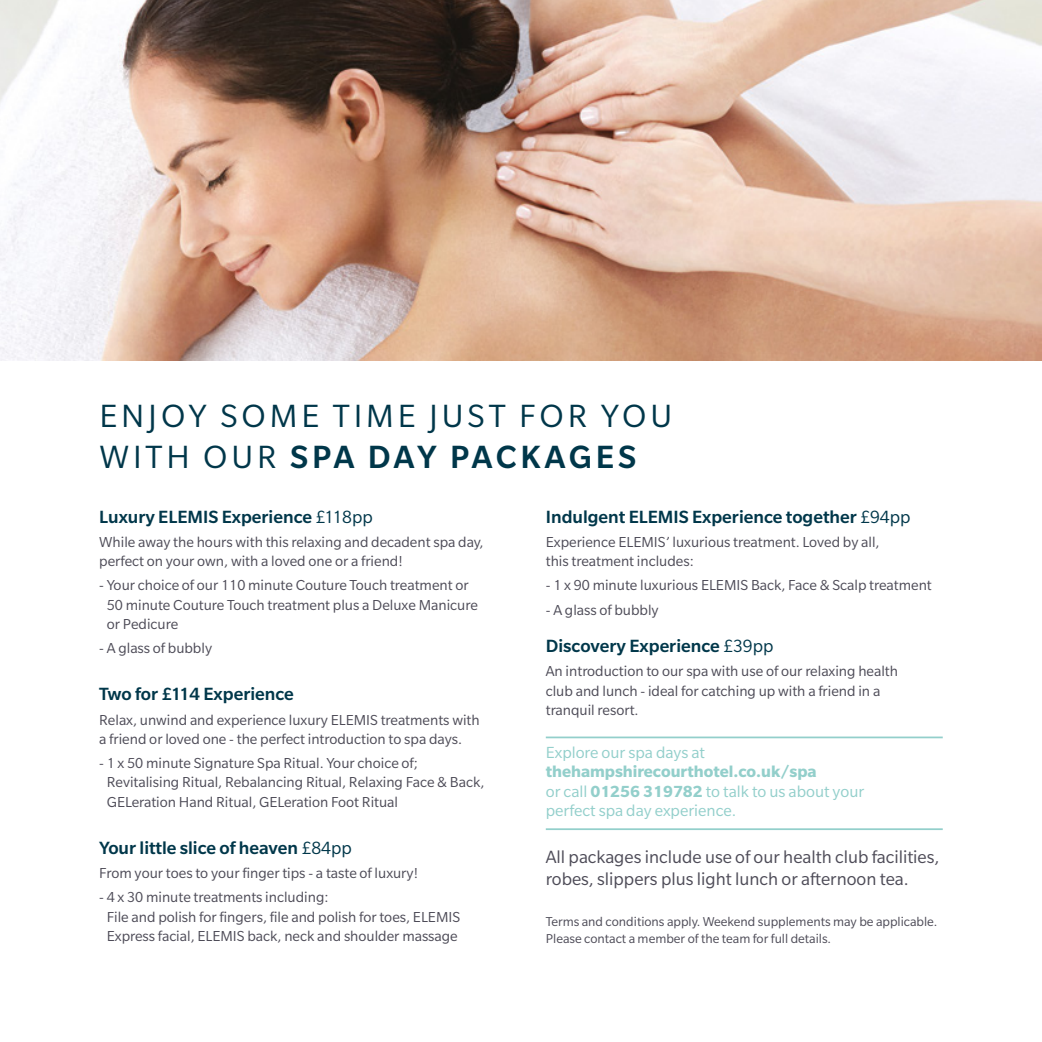
<style>
.page{position:relative;width:1042px;height:1042px;background:#fff}
.page>*{position:absolute;margin:0;border:0;box-sizing:border-box;transform-origin:0 0}
.t1{font:35px/40.2px "Slate Pro";letter-spacing:.11em;color:#00374a}
.t2{font:500 19.25px "Slate Pro";color:#00374a}
.t3{font:19.25px/22.8px "Slate Pro";color:#4d4b57}
.t4{font:17.5px/19.2px "Slate Pro";color:#93cfcb}
.t5{font:15.75px/19.2px "Slate Pro";color:#4d4b57}
.t6{font:14px/16.8px "Slate Pro";color:#4d4b57}
.s1{font-weight:500}
.s2{font-weight:400}
.s3{font-weight:700}
</style>
<div class="page">
<img style="left:0;top:0;width:1042px;height:360px">
<hr style="left:546px;top:736px;width:397px;height:2px;background:#93cfcb">
<hr style="left:546px;top:828px;width:397px;height:2px;background:#93cfcb">
<h1 class="t1" style="left:99px;top:396px;width:574px">ENJOY SOME TIME JUST FOR YOU<br>WITH OUR <span class="s1">SPA DAY PACKAGES</span></h1>
<p class="t2" style="left:99px;top:506px;width:275px">Luxury ELEMIS Experience <span class="s2">£118pp</span></p>
<p class="t5" style="left:99px;top:532px;width:386px">While away the hours with this relaxing and decadent spa day, perfect on your own, with a loved one or a friend!</p>
<p class="t5" style="left:107px;top:576px;width:372px;text-indent:-8px">- Your choice of our 110 minute Couture Touch treatment or<br>50 minute Couture Touch treatment plus a Deluxe Manicure or Pedicure</p>
<p class="t5" style="left:99px;top:638px;width:114px">- A glass of bubbly</p>
<p class="t2" style="left:99px;top:684px;width:196px">Two for £114 Experience</p>
<p class="t5" style="left:99px;top:710px;width:382px">Relax, unwind and experience luxury ELEMIS treatments with a friend or loved one - the perfect introduction to spa days.</p>
<p class="t5" style="left:107px;top:753px;width:379px;text-indent:-8px">- 1 x 50 minute Signature Spa Ritual. Your choice of;<br>Revitalising Ritual, Rebalancing Ritual, Relaxing Face &amp; Back,<br>GELeration Hand Ritual, GELeration Foot Ritual</p>
<p class="t2" style="left:99px;top:837px;width:254px">Your little slice of heaven <span class="s2">£84pp</span></p>
<p class="t5" style="left:99px;top:863px;width:320px">From your toes to your finger tips - a taste of luxury!</p>
<p class="t5" style="left:107px;top:887px;width:355px;text-indent:-8px">- 4 x 30 minute treatments including:<br>File and polish for fingers, file and polish for toes, ELEMIS<br>Express facial, ELEMIS back, neck and shoulder massage</p>
<p class="t2" style="left:546px;top:506px;width:366px">Indulgent ELEMIS Experience together <span class="s2">£94pp</span></p>
<p class="t5" style="left:546px;top:532px;width:335px">Experience ELEMIS’ luxurious treatment. Loved by all, this treatment includes:</p>
<p class="t5" style="left:546px;top:576px;width:387px">- 1 x 90 minute luxurious ELEMIS Back, Face &amp; Scalp treatment</p>
<p class="t5" style="left:546px;top:600px;width:114px">- A glass of bubbly</p>
<p class="t2" style="left:546px;top:635px;width:229px">Discovery Experience <span class="s2">£39pp</span></p>
<p class="t5" style="left:546px;top:661px;width:354px">An introduction to our spa with use of our relaxing health club and lunch - ideal for catching up with a friend in a tranquil resort.</p>
<p class="t4" style="left:546px;top:743px;width:161px">Explore our spa days at</p>
<p class="t4" style="left:546px;top:762px;width:320px"><span class="s3">thehampshirecourthotel.co.uk/spa<br></span>or call <span class="s3">01256 319782</span> to talk to us about your perfect spa day experience.</p>
<p class="t3" style="left:546px;top:845px;width:395px">All packages include use of our health club facilities, robes, slippers plus light lunch or afternoon tea.</p>
<p class="t6" style="left:546px;top:913px;width:393px">Terms and conditions apply. Weekend supplements may be applicable.<br>Please contact a member of the team for full details.</p>
</div>
